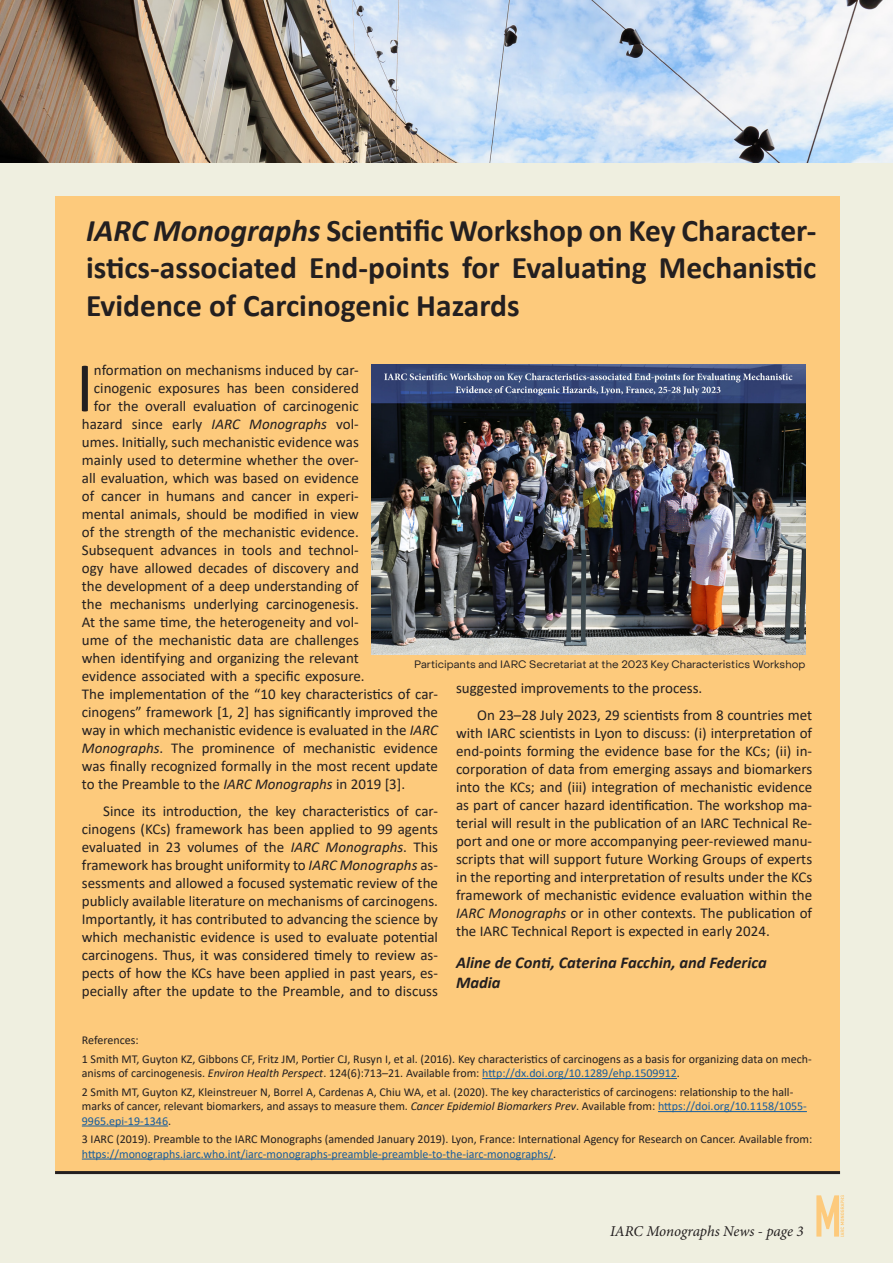
<style>
.page{position:relative;width:893px;height:1263px;background:#efefe0}
.page>*{position:absolute;margin:0;border:0;box-sizing:border-box;transform-origin:0 0}
.Basic_first_para{font:71.7px "Calibri";color:#231f20}
.Head__news_item_left_ind{font:700 31.5px/37.8px "Calibri";color:#231f20;text-align:justify}
.Author_name_line{font:italic 700 16.5px/19.8px "Calibri";color:#231f20}
.Basic_subs_para{font:15px/18px "Calibri";color:#231f20;text-align:justify}
.Basic_first_para-2{font:15px "Calibri";color:#231f20}
.t1{font:italic 15px "Minion Pro";letter-spacing:-.01em;color:#231f20}
.Basic_ref_list{font:12px/14.4px "Calibri";color:#231f20}
.Figure_description{font:10.5px "PP Object Sans";color:#231f20}
.s1{font-style:italic}
.s2{color:#175d9e}
</style>
<div class="page">
<div style="left:55px;top:196px;width:785px;height:977px;background:#fdca7c"></div>
<img style="left:1px;top:0;width:891px;height:162px">
<svg style="left:816px;top:1195px;width:28px;height:41px"></svg>
<hr style="left:55px;top:1171px;width:785px;height:3px;background:#231f20">
<hr style="left:482px;top:1078px;width:195px;height:1px;background:#175d9e">
<hr style="left:658px;top:1111px;width:149px;height:1px;background:#175d9e">
<hr style="left:82px;top:1125px;width:86px;height:1px;background:#175d9e">
<hr style="left:82px;top:1159px;width:471px;height:1px;background:#175d9e">
<img style="left:372px;top:365px;width:433px;height:290px">
<h3 class="Head__news_item_left_ind" style="left:86px;top:211px;width:732px"><span class="s1">IARC Monographs</span> Scientific Workshop on Key Character&shy;istics-associated End-points for Evaluating Mechanistic Evidence of Carcinogenic Hazards</h3>
<p class="Basic_first_para" style="left:76px;top:338px;width:20px">I</p>
<p class="Basic_first_para-2" style="left:94px;top:360px;width:266px">nformation on mechanisms induced by car-</p>
<p class="Basic_first_para-2" style="left:94px;top:378px;width:266px">cinogenic exposures has been considered</p>
<p class="Basic_first_para-2" style="left:94px;top:396px;width:266px">for the overall evaluation of carcinogenic</p>
<p class="Basic_first_para-2" style="left:82px;top:414px;width:279px">hazard since early <span class="s1">IARC Monographs</span> vol-</p>
<p class="Basic_first_para-2" style="left:82px;top:432px;width:279px">umes. Initially, such mechanistic evidence was</p>
<p class="Basic_first_para-2" style="left:82px;top:450px;width:279px">mainly used to determine whether the over-</p>
<p class="Basic_first_para-2" style="left:82px;top:468px;width:279px">all evaluation, which was based on evidence</p>
<p class="Basic_first_para-2" style="left:82px;top:486px;width:279px">of cancer in humans and cancer in experi-</p>
<p class="Basic_first_para-2" style="left:82px;top:504px;width:279px">mental animals, should be modified in view</p>
<p class="Basic_first_para-2" style="left:82px;top:522px;width:279px">of the strength of the mechanistic evidence.</p>
<p class="Basic_first_para-2" style="left:82px;top:540px;width:279px">Subsequent advances in tools and technol-</p>
<p class="Basic_first_para-2" style="left:82px;top:558px;width:279px">ogy have allowed decades of discovery and</p>
<p class="Basic_first_para-2" style="left:82px;top:576px;width:279px">the development of a deep understanding of</p>
<p class="Basic_first_para-2" style="left:82px;top:594px;width:279px">the mechanisms underlying carcinogenesis.</p>
<p class="Basic_first_para-2" style="left:82px;top:612px;width:279px">At the same time, the heterogeneity and vol-</p>
<p class="Basic_first_para-2" style="left:82px;top:630px;width:279px">ume of the mechanistic data are challenges</p>
<p class="Basic_first_para-2" style="left:82px;top:648px;width:279px">when identifying and organizing the relevant</p>
<p class="Basic_first_para-2" style="left:82px;top:666px;width:284px">evidence associated with a specific exposure.</p>
<p class="Basic_first_para-2" style="left:82px;top:684px;width:358px">The implementation of the “10 key characteristics of car-</p>
<p class="Basic_first_para-2" style="left:82px;top:702px;width:358px">cinogens” framework [1, 2] has significantly improved the</p>
<p class="Basic_first_para-2" style="left:82px;top:720px;width:358px">way in which mechanistic evidence is evaluated in the <span class="s1">IARC</span></p>
<p class="Basic_first_para-2" style="left:82px;top:738px;width:358px"><span class="s1">Monographs</span>. The prominence of mechanistic evidence</p>
<p class="Basic_first_para-2" style="left:82px;top:756px;width:358px">was finally recognized formally in the most recent update</p>
<p class="Basic_first_para-2" style="left:82px;top:774px;width:325px">to the Preamble to the <span class="s1">IARC Monographs</span> in 2019 [3].</p>
<p class="Basic_subs_para" style="left:82px;top:801px;width:358px;text-indent:21px">Since its introduction, the key characteristics of car&shy;cinogens (KCs) framework has been applied to 99 agents evaluated in 23 volumes of the <span class="s1">IARC Monographs</span>. This framework has brought uniformity to <span class="s1">IARC Monographs</span> as&shy;sessments and allowed a focused systematic review of the publicly available literature on mechanisms of carcinogens.<br>Importantly, it has contributed to advancing the science by which mechanistic evidence is used to evaluate potential carcinogens. Thus, it was considered timely to review as&shy;pects of how the KCs have been applied in past years, es&shy;pecially after the update to the Preamble, and to discuss</p>
<p class="Figure_description" style="left:414px;top:658px;width:393px">Participants and IARC Secretariat at the 2023 Key Characteristics Workshop</p>
<p class="Basic_subs_para" style="left:456px;top:679px;width:248px">suggested improvements to the process.</p>
<p class="Basic_subs_para" style="left:456px;top:705px;width:358px;text-indent:21px">On 23–28 July 2023, 29 scientists from 8 countries met with IARC scientists in Lyon to discuss: (i) interpretation of end-points forming the evidence base for the KCs; (ii) in&shy;corporation of data from emerging assays and biomarkers into the KCs; and (iii) integration of mechanistic evidence as part of cancer hazard identification. The workshop ma&shy;terial will result in the publication of an IARC Technical Re&shy;port and one or more accompanying peer-reviewed manu&shy;scripts that will support future Working Groups of experts in the reporting and interpretation of results under the KCs framework of mechanistic evidence evaluation within the <span class="s1">IARC Monographs</span> or in other contexts. The publication of the IARC Technical Report is expected in early 2024.</p>
<p class="Author_name_line" style="left:456px;top:952px;width:312px">Aline de Conti, Caterina Facchin, and Federica<br>Madia</p>
<p class="Basic_ref_list" style="left:82px;top:1033px;width:58px">References:</p>
<p class="Basic_ref_list" style="left:82px;top:1051px;width:731px">1 Smith MT, Guyton KZ, Gibbons CF, Fritz JM, Portier CJ, Rusyn I, et al. (2016). Key characteristics of carcinogens as a basis for organizing data on mech&shy;anisms of carcinogenesis. <span class="s1">Environ Health Perspect</span>. 124(6):713–21. Available from: <span class="s2">http://dx.doi.org/10.1289/ehp.1509912</span>.</p>
<p class="Basic_ref_list" style="left:82px;top:1084px;width:726px">2 Smith MT, Guyton KZ, Kleinstreuer N, Borrel A, Cardenas A, Chiu WA, et al. (2020). The key characteristics of carcinogens: relationship to the hall&shy;marks of cancer, relevant biomarkers, and assays to measure them. <span class="s1">Cancer Epidemiol Biomarkers Prev</span>. Available from: <span class="s2">https://doi.org/10.1158/1055-<br>9965.epi-19-1346</span>.</p>
<p class="Basic_ref_list" style="left:82px;top:1132px;width:732px">3 IARC (2019). Preamble to the IARC Monographs (amended January 2019). Lyon, France: International Agency for Research on Cancer. Available from: <span class="s2">https://monographs.iarc.who.int/iarc-monographs-preamble-preamble-to-the-iarc-monographs/</span>.</p>
<p class="t1" style="left:610px;top:1221px;width:195px">IARC Monographs News - page 3</p>
</div>
